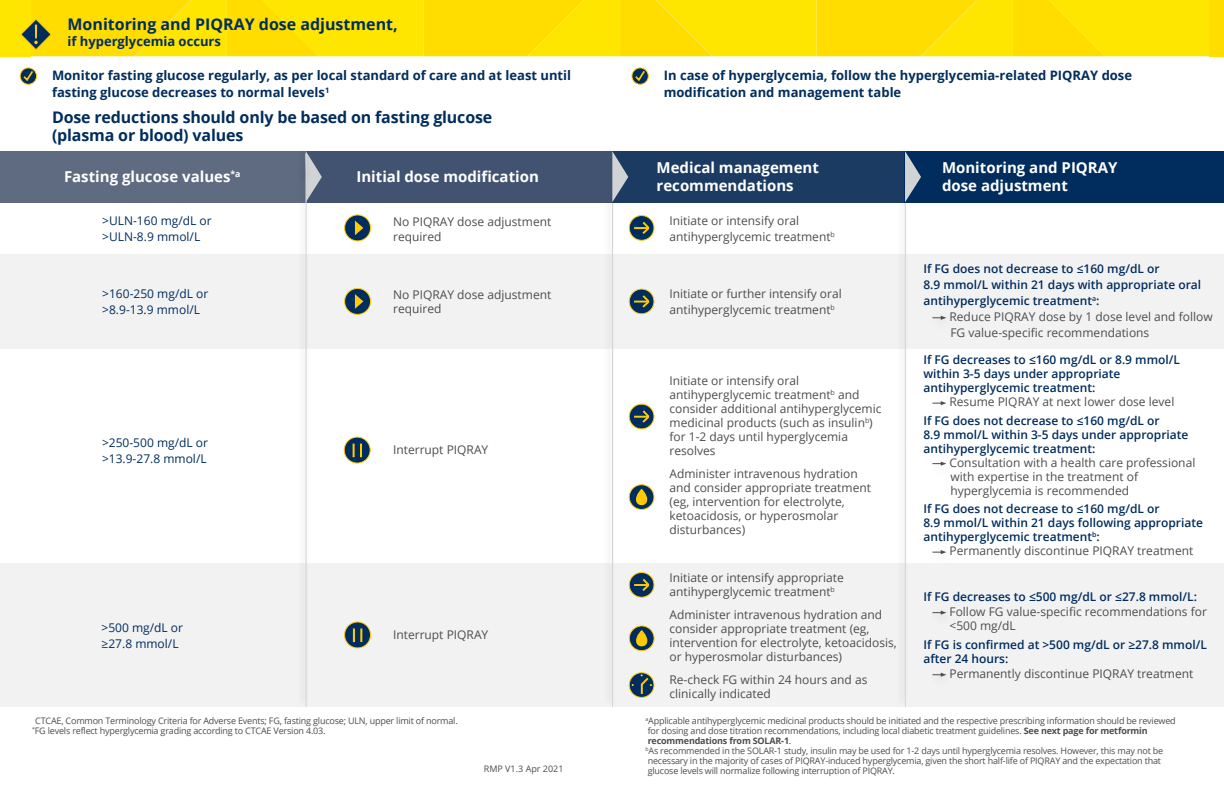
<style>
.page{position:relative;width:1224px;height:792px;background:#fff}
.page>*{position:absolute;margin:0;border:0;box-sizing:border-box;transform-origin:0 0}
.t1{font:700 16px/18px "Open Sans";letter-spacing:-.01em;color:#002d5d}
.t2{font:700 15px/18px "Open Sans";color:#fff}
.t3{font:700 13px/17px "Open Sans";color:#002d5d}
.t4{font:12px/14px "Open Sans";color:#4d4d4f}
.t5{font:600 12px/14px "Open Sans";color:#002d5d}
.t6{font:12px/16px "Open Sans";color:#002d5d}
.t7{font:9px/10px "Open Sans";letter-spacing:-.02em;color:#4d4d4f}
.t8{font:9px "Open Sans";color:#4d4d4f}
.t9{font:700 8.7px "Open Sans";color:#fff}
.s1{font-weight:700}
</style>
<div class="page">
<div style="left:1209px;top:0;width:15px;height:56px;background:#fd0"></div>
<div style="left:0;top:254px;width:1224px;height:94px;background:#f2f2f3"></div>
<div style="left:0;top:563px;width:1224px;height:144px;background:#f2f2f3"></div>
<div style="left:896px;top:144px;width:13px;height:564px;background:#000;opacity:.43"></div>
<div style="left:603px;top:144px;width:14px;height:564px;background:#f7f7f7"></div>
<div style="left:306px;top:151px;width:307px;height:51px;background:#415371"></div>
<div style="left:0;top:151px;width:306px;height:51px;background:#5f6b81"></div>
<div style="left:613px;top:151px;width:292px;height:51px;background:#1c3b63"></div>
<svg style="left:932px;top:316px;width:14px;height:4px"></svg>
<svg style="left:932px;top:401px;width:14px;height:4px"></svg>
<svg style="left:932px;top:462px;width:14px;height:4px"></svg>
<div style="left:924px;top:544px;width:31px;height:22px;background:#fefefe"></div>
<svg style="left:932px;top:550px;width:14px;height:4px"></svg>
<div style="left:905px;top:151px;width:319px;height:51px;background:#002d5d"></div>
<svg style="left:344px;top:437px;width:26px;height:26px"></svg>
<div style="left:344px;top:437px;width:27px;height:27px;border:1px solid #ffcb05;border-radius:50%"></div>
<svg style="left:353px;top:444px;width:9px;height:13px"></svg>
<div style="left:629px;top:215px;width:25px;height:26px;border:1px solid #ffcb05;border-radius:50%"></div>
<div style="left:629px;top:289px;width:25px;height:25px;border:1px solid #ffcb05;border-radius:50%"></div>
<svg style="left:932px;top:611px;width:14px;height:4px"></svg>
<svg style="left:932px;top:673px;width:14px;height:4px"></svg>
<svg style="left:345px;top:622px;width:26px;height:26px"></svg>
<div style="left:344px;top:621px;width:27px;height:27px;border:1px solid #ffcb05;border-radius:50%"></div>
<svg style="left:353px;top:628px;width:9px;height:14px"></svg>
<div style="left:629px;top:404px;width:25px;height:25px;border:1px solid #ffcb05;border-radius:50%"></div>
<div style="left:629px;top:484px;width:25px;height:26px;border:1px solid #ffcb05;border-radius:50%"></div>
<div style="left:345px;top:215px;width:26px;height:26px;background:#002d5d;border-radius:50%"></div>
<div style="left:344px;top:214px;width:27px;height:27px;border:1px solid #ffcb05;border-radius:50%"></div>
<svg style="left:355px;top:221px;width:8px;height:14px"></svg>
<svg style="left:345px;top:288px;width:26px;height:26px"></svg>
<div style="left:344px;top:288px;width:27px;height:27px;border:1px solid #ffcb05;border-radius:50%"></div>
<svg style="left:355px;top:294px;width:8px;height:15px"></svg>
<div style="left:297px;top:144px;width:13px;height:564px;background:#000;opacity:.43"></div>
<svg style="left:306px;top:144px;width:16px;height:564px"></svg>
<svg style="left:0;top:0;width:1209px;height:56px;background:#fde001"></svg>
<div style="left:629px;top:572px;width:25px;height:26px;border:1px solid #ffcb05;border-radius:50%"></div>
<div style="left:629px;top:625px;width:26px;height:26px;border:1px solid #ffcb05;border-radius:50%"></div>
<div style="left:629px;top:672px;width:25px;height:26px;border:1px solid #ffcb05;border-radius:50%"></div>
<div style="left:20px;top:68px;width:17px;height:17px;border:1px solid #ffcb05;border-radius:50%"></div>
<svg style="left:22px;top:69px;width:13px;height:14px"></svg>
<div style="left:632px;top:68px;width:16px;height:16px;background:#f3c510;border-radius:50%"></div>
<div style="left:632px;top:68px;width:17px;height:17px;border:1px solid #ffcb05;border-radius:50%"></div>
<svg style="left:633px;top:69px;width:14px;height:14px"></svg>
<svg style="left:612px;top:151px;width:40px;height:556px"></svg>
<svg style="left:905px;top:144px;width:16px;height:564px"></svg>
<h1 class="t1" style="left:68px;top:15px;width:332px">Monitoring and PIQRAY dose adjustment,</h1>
<p class="t3" style="left:68px;top:32px;width:155px">if hyperglycemia occurs</p>
<p class="t3" style="left:52px;top:67px;width:521px">Monitor fasting glucose regularly, as per local standard of care and at least until fasting glucose decreases to normal levels<sup>1</sup></p>
<p class="t3" style="left:664px;top:67px;width:470px">In case of hyperglycemia, follow the hyperglycemia‑related PIQRAY dose modification and management table</p>
<h1 class="t1" style="left:52px;top:108px;width:442px">Dose reductions should only be based on fasting glucose (plasma or blood) values</h1>
<p class="t9" style="left:231px;top:168px;width:12px">*a</p>
<p class="t2" style="left:657px;top:159px;width:164px">Medical management recommendations</p>
<p class="t2" style="left:64px;top:168px;width:168px">Fasting glucose values</p>
<p class="t2" style="left:356px;top:168px;width:184px">Initial dose modification</p>
<p class="t6" style="left:102px;top:212px;width:111px">&gt;ULN‑160 mg/dL or &gt;ULN‑8.9 mmol/L</p>
<p class="t6" style="left:102px;top:285px;width:108px">&gt;160‑250 mg/dL or &gt;8.9‑13.9 mmol/L</p>
<p class="t4" style="left:393px;top:214px;width:160px;line-height:14.4px">No PIQRAY dose adjustment required</p>
<p class="t4" style="left:393px;top:287px;width:160px;line-height:14.4px">No PIQRAY dose adjustment required</p>
<p class="t6" style="left:102px;top:434px;width:108px">&gt;250‑500 mg/dL or &gt;13.9‑27.8 mmol/L</p>
<p class="t4" style="left:393px;top:442px;width:97px">Interrupt PIQRAY</p>
<p class="t6" style="left:102px;top:619px;width:83px">&gt;500 mg/dL or ≥27.8 mmol/L</p>
<p class="t4" style="left:393px;top:628px;width:97px">Interrupt PIQRAY</p>
<p class="t4" style="left:670px;top:212px;width:167px;line-height:16px">Initiate or intensify oral antihyperglycemic treatment<sup>b</sup></p>
<p class="t4" style="left:670px;top:285px;width:174px;line-height:16px">Initiate or further intensify oral antihyperglycemic treatment<sup>b</sup></p>
<p class="t4" style="left:670px;top:374px;width:214px">Initiate or intensify oral antihyperglycemic treatment<sup>b</sup> and consider additional antihyperglycemic medicinal products (such as insulin<sup>b</sup>) for 1‑2 days until hyperglycemia resolves</p>
<p class="t4" style="left:670px;top:467px;width:203px">Administer intravenous hydration and consider appropriate treatment (eg, intervention for electrolyte, ketoacidosis, or hyperosmolar disturbances)</p>
<p class="t4" style="left:670px;top:570px;width:176px">Initiate or intensify appropriate antihyperglycemic treatment<sup>b</sup></p>
<p class="t4" style="left:670px;top:607px;width:229px">Administer intravenous hydration and consider appropriate treatment (eg, intervention for electrolyte, ketoacidosis, or hyperosmolar disturbances)</p>
<p class="t4" style="left:670px;top:672px;width:199px">Re-check FG within 24 hours and as clinically indicated</p>
<p class="t2" style="left:942px;top:159px;width:177px">Monitoring and PIQRAY dose adjustment</p>
<p class="t5" style="left:923px;top:260px;width:279px;line-height:16px">If FG does not decrease to ≤160 mg/dL or<br>8.9 mmol/L within 21 days with appropriate oral antihyperglycemic treatment<sup>a</sup>:</p>
<p class="t4" style="left:950px;top:308px;width:265px;line-height:16px">Reduce PIQRAY dose by 1 dose level and follow<br>FG value-specific recommendations</p>
<p class="t5" style="left:923px;top:353px;width:258px">If FG decreases to ≤160 mg/dL or 8.9 mmol/L within 3-5 days under appropriate antihyperglycemic treatment:</p>
<p class="t4" style="left:950px;top:395px;width:226px">Resume PIQRAY at next lower dose level</p>
<p class="t5" style="left:923px;top:413px;width:267px">If FG does not decrease to ≤160 mg/dL or<br>8.9 mmol/L within 3-5 days under appropriate antihyperglycemic treatment:</p>
<p class="t4" style="left:950px;top:455px;width:247px">Consultation with a health care professional with expertise in the treatment of hyperglycemia is recommended</p>
<p class="t5" style="left:923px;top:502px;width:281px">If FG does not decrease to ≤160 mg/dL or<br>8.9 mmol/L within 21 days following appropriate antihyperglycemic treatment<sup>b</sup>:</p>
<p class="t4" style="left:950px;top:544px;width:245px">Permanently discontinue PIQRAY treatment</p>
<p class="t5" style="left:923px;top:590px;width:275px">If FG decreases to ≤500 mg/dL or ≤27.8 mmol/L:</p>
<p class="t4" style="left:949px;top:604px;width:259px;line-height:14.4px">Follow FG value-specific recommendations for &lt;500 mg/dL</p>
<p class="t5" style="left:923px;top:637px;width:285px;line-height:14.4px">If FG is confirmed at &gt;500 mg/dL or ≥27.8 mmol/L after 24 hours:</p>
<p class="t4" style="left:950px;top:666px;width:245px">Permanently discontinue PIQRAY treatment</p>
<p class="t7" style="left:32px;top:716px;width:427px;text-indent:3px">CTCAE, Common Terminology Criteria for Adverse Events; FG, fasting glucose; ULN, upper limit of normal. <sup>*</sup>FG levels reflect hyperglycemia grading according to CTCAE Version 4.03.</p>
<p class="t8" style="left:484px;top:762px;width:81px">RMP V1.3 Apr 2021</p>
<p class="t7" style="left:645px;top:716px;width:532px"><sup>a</sup>Applicable antihyperglycemic medicinal products should be initiated and the respective prescribing information should be reviewed for dosing and dose titration recommendations, including local diabetic treatment guidelines. <span class="s1">See next page for metformin recommendations from SOLAR-1</span>.<br><sup>b</sup>As recommended in the SOLAR-1 study, insulin may be used for 1‑2 days until hyperglycemia resolves. However, this may not be necessary in the majority of cases of PIQRAY‑induced hyperglycemia, given the short half‑life of PIQRAY and the expectation that glucose levels will normalize following interruption of PIQRAY.</p>
</div>
